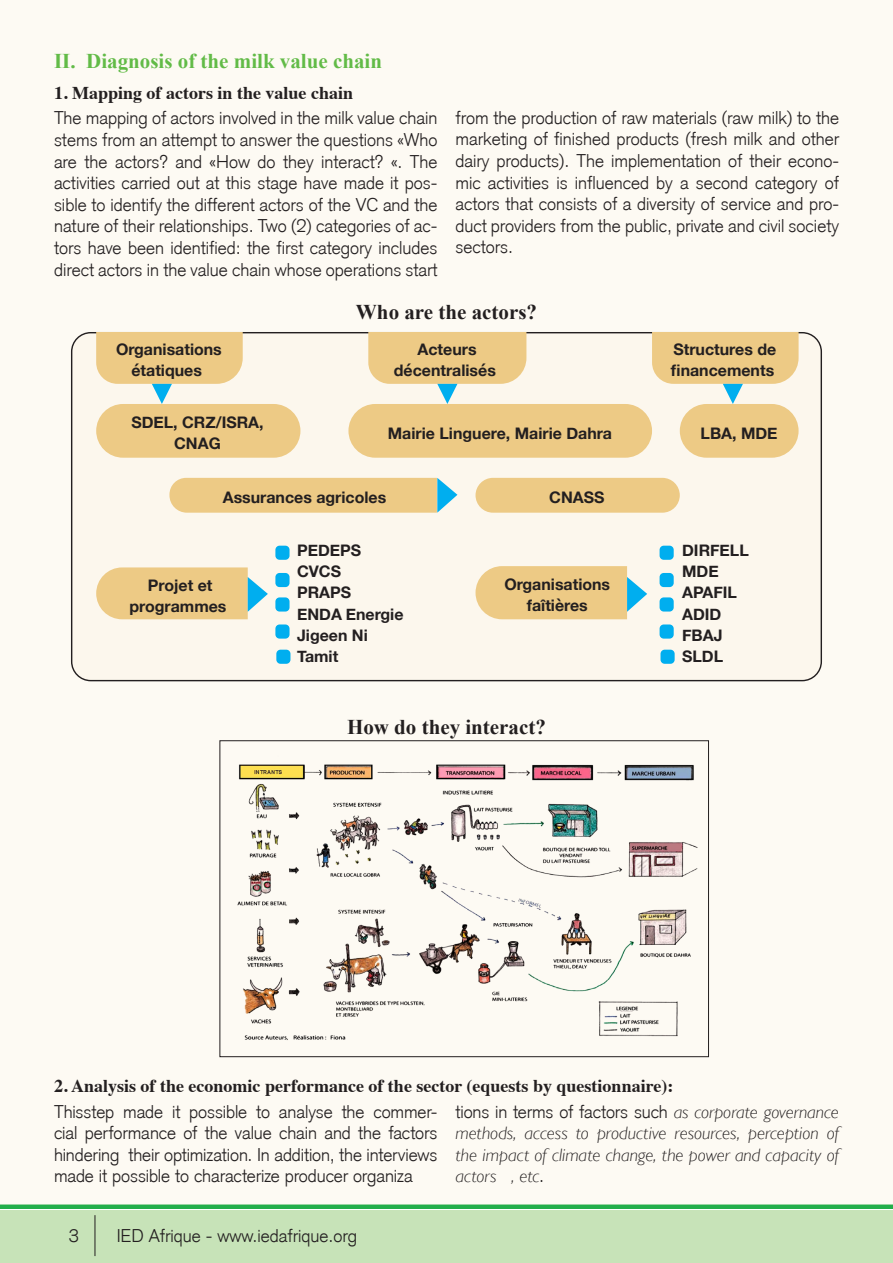
<style>
.page{position:relative;width:893px;height:1263px;background:#fff}
.page>*{position:absolute;margin:0;border:0;box-sizing:border-box;transform-origin:0 0}
.t1{font:700 21px "Times New Roman";color:#231f20}
.t2{font:700 21px "Times New Roman";color:#62bb47}
.t3{font:300 18px/21.6px "Akzidenz Grotesk";color:#231f20;text-align:justify}
.t4{font:italic 300 18px/21.6px "Gill Sans";color:#231f20;text-align:justify}
.t5{font:700 18px "Times";color:#231f20}
.t6{font:700 15.9px/21.3px "Helvetica Neue";color:#231f20;text-align:center}
.s1{font-family:"Akzidenz Grotesk";font-style:normal}
</style>
<div class="page">
<div style="left:0;top:1210px;width:893px;height:53px;background:#c7e3b8"></div>
<div style="left:0;top:1204px;width:893px;height:5px;background:#22ae4a"></div>
<div style="left:0;top:0;width:893px;height:1204px;background:#fdfaf3"></div>
<hr style="left:95px;top:1215px;width:1px;height:41px;background:#231f20">
<div style="left:72px;top:333px;width:749px;height:348px;background:#fcf7ed;border-radius:19px"></div>
<div style="left:96px;top:404px;width:204px;height:54px;background:#edca85;border-radius:27px"></div>
<div style="left:475px;top:478px;width:205px;height:35px;background:#edca85;border-radius:17px"></div>
<div style="left:348px;top:404px;width:304px;height:54px;background:#edca85;border-radius:27px"></div>
<div style="left:680px;top:404px;width:119px;height:54px;background:#edca85;border-radius:27px"></div>
<svg style="left:96px;top:332px;width:147px;height:72px"></svg>
<svg style="left:368px;top:332px;width:158px;height:72px"></svg>
<svg style="left:169px;top:478px;width:288px;height:35px;background:#e5cb8e"></svg>
<svg style="left:96px;top:567px;width:172px;height:52px;background:#e5ce95"></svg>
<svg style="left:475px;top:566px;width:172px;height:53px;background:#e5ce95"></svg>
<svg style="left:652px;top:332px;width:147px;height:72px"></svg>
<div style="left:275px;top:546px;width:15px;height:14px;background:#00aeef;border-radius:4px"></div>
<div style="left:660px;top:546px;width:14px;height:14px;background:#00aeef;border-radius:4px"></div>
<div style="left:275px;top:573px;width:15px;height:14px;background:#00aeef;border-radius:4px"></div>
<div style="left:660px;top:573px;width:14px;height:14px;background:#00aeef;border-radius:4px"></div>
<div style="left:275px;top:597px;width:15px;height:14px;background:#00aeef;border-radius:4px"></div>
<div style="left:660px;top:597px;width:14px;height:14px;background:#00aeef;border-radius:4px"></div>
<div style="left:275px;top:624px;width:15px;height:15px;background:#00aeef;border-radius:4px"></div>
<div style="left:660px;top:624px;width:14px;height:15px;background:#00aeef;border-radius:4px"></div>
<div style="left:276px;top:650px;width:14px;height:14px;background:#00aeef;border-radius:4px"></div>
<div style="left:660px;top:650px;width:15px;height:14px;background:#00aeef;border-radius:4px"></div>
<img style="left:237px;top:764px;width:461px;height:276px">
<div style="left:220px;top:740px;width:489px;height:317px;border:1px solid #231f20"></div>
<p class="t2" style="left:54px;top:47px;width:330px">II. Diagnosis of the milk value chain</p>
<p class="t5" style="left:54px;top:75px;width:301px">1. Mapping of actors in the value chain</p>
<p class="t3" style="left:54px;top:108px;width:385px">The mapping of actors involved in the milk value chain stems from an attempt to answer the questions «Who are the actors? and «How do they interact? «. The activities carried out at this stage have made it pos&shy;sible to identify the different actors of the VC and the nature of their relationships. Two (2) categories of ac&shy;tors have been identified: the first category includes direct actors in the value chain whose operations start</p>
<p class="t3" style="left:455px;top:107px;width:385px">from the production of raw materials (raw milk) to the marketing of finished products (fresh milk and other dairy products). The implementation of their econo&shy;mic activities is influenced by a second category of actors that consists of a diversity of service and pro&shy;duct providers from the public, private and civil society sectors.</p>
<p class="t6" style="left:116px;top:339px;width:107px">Organisations étatiques</p>
<p class="t6" style="left:131px;top:412px;width:134px">SDEL, CRZ/ISRA,<br>CNAG</p>
<p class="t1" style="left:356px;top:297px;width:182px">Who are the actors?</p>
<p class="t6" style="left:394px;top:339px;width:104px">Acteurs décentralisés</p>
<p class="t6" style="left:671px;top:339px;width:107px;text-align:left">Structures de financements</p>
<p class="t6" style="left:388px;top:423px;width:226px">Mairie Linguere, Mairie Dahra</p>
<p class="t6" style="left:700px;top:423px;width:79px">LBA, MDE</p>
<p class="t6" style="left:223px;top:487px;width:165px">Assurances agricoles</p>
<p class="t6" style="left:549px;top:487px;width:57px">CNASS</p>
<p class="t6" style="left:297px;top:540px;width:66px">PEDEPS</p>
<p class="t6" style="left:297px;top:561px;width:46px">CVCS</p>
<p class="t6" style="left:297px;top:582px;width:56px">PRAPS</p>
<p class="t6" style="left:297px;top:604px;width:108px">ENDA Energie</p>
<p class="t6" style="left:297px;top:625px;width:72px;text-align:left">Jigeen Ni<br>Tamit</p>
<p class="t6" style="left:129px;top:575px;width:99px">Projet et programmes</p>
<p class="t6" style="left:504px;top:574px;width:107px">Organisations faîtières</p>
<p class="t1" style="left:347px;top:712px;width:200px">How do they interact?</p>
<p class="t6" style="left:682px;top:540px;width:68px">DIRFELL</p>
<p class="t6" style="left:682px;top:561px;width:38px">MDE</p>
<p class="t6" style="left:682px;top:582px;width:56px">APAFIL</p>
<p class="t6" style="left:682px;top:604px;width:41px">ADID</p>
<p class="t6" style="left:682px;top:625px;width:42px">FBAJ</p>
<p class="t6" style="left:682px;top:646px;width:43px">SLDL</p>
<p class="t5" style="left:54px;top:1068px;width:621px">2. Analysis of the economic performance of the sector (equests by questionnaire):</p>
<p class="t3" style="left:54px;top:1100px;width:385px">Thisstep made it possible to analyse the commer&shy;cial performance of the value chain and the factors hindering their optimization. In addition, the interviews made it possible to characterize producer organiza</p>
<p class="t4" style="left:455px;top:1101px;width:385px"><span class="s1">tions in terms of factors such</span> as corporate governance methods, access to productive resources, perception of the impact of climate change, the power and capacity of actors , etc<span class="s1">.</span></p>
<p class="t3" style="left:69px;top:1225px;width:12px">3</p>
<p class="t3" style="left:117px;top:1225px;width:242px">IED Afrique - www.iedafrique.org</p>
</div>
